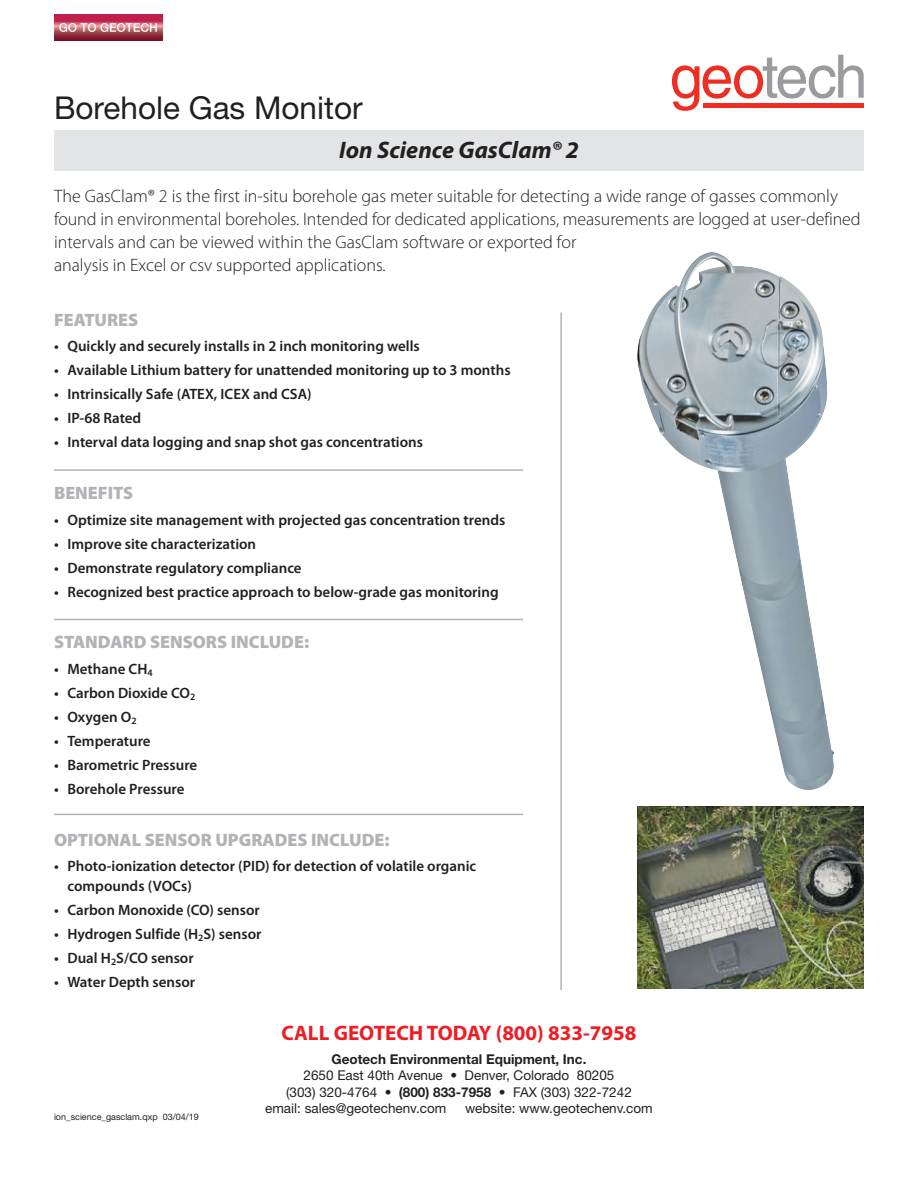
<style>
.page{position:relative;width:918px;height:1188px;background:#fff}
.page>*{position:absolute;margin:0;border:0;box-sizing:border-box;transform-origin:0 0}
.t1{font:31.5px "Helvetica Neue";color:#231f20}
.t2{font:italic 700 24px "Myriad Pro";color:#231f20}
.t3{font:700 21px "Myriad Pro";color:#ee1d23}
.t4{font:300 18px/23.1px "Myriad Pro";color:#231f20}
.t5{font:900 18px "Myriad Pro";color:#b2b3b7}
.t6{font:600 15px/19.5px "Myriad Pro";color:#231f20}
.t7{font:13.5px "Helvetica Neue";color:#231f20}
.t8{font:700 13.5px "Helvetica Neue";color:#231f20}
.t9{font:9px "Helvetica Neue";color:#231f20}
.s1{font-weight:700}
</style>
<div class="page">
<svg style="left:672px;top:55px;width:192px;height:56px"></svg>
<div style="left:703px;top:103px;width:161px;height:5px;background:#ee2e22"></div>
<div style="left:54px;top:130px;width:810px;height:41px;background:#e3e4e6"></div>
<svg style="left:54px;top:14px;width:108px;height:27px;background:#a52844"></svg>
<svg style="left:59px;top:23px;width:98px;height:9px"></svg>
<hr style="left:560px;top:312px;width:2px;height:678px;background:#b2b3b7">
<img style="left:637px;top:807px;width:227px;height:182px">
<hr style="left:54px;top:469px;width:469px;height:2px;background:#b2b3b7">
<hr style="left:54px;top:619px;width:469px;height:1px;background:#b2b3b7">
<hr style="left:54px;top:814px;width:469px;height:1px;background:#b2b3b7">
<img style="left:637px;top:252px;width:197px;height:538px">
<p class="t1" style="left:54px;top:96px;width:310px">Borehole Gas Monitor</p>
<p class="t2" style="left:339px;top:135px;width:241px">Ion Science GasClam® 2</p>
<p class="t4" style="left:54px;top:186px;width:808px">The GasClam® 2 is the first in-situ borehole gas meter suitable for detecting a wide range of gasses commonly found in environmental boreholes. Intended for dedicated applications, measurements are logged at user-defined intervals and can be viewed within the GasClam software or exported for<br>analysis in Excel or csv supported applications.</p>
<p class="t5" style="left:54px;top:309px;width:86px">FEATURES</p>
<p class="t6" style="left:54px;top:338px;width:367px">• Quickly and securely installs in 2 inch monitoring wells</p>
<p class="t6" style="left:54px;top:362px;width:458px">• Available Lithium battery for unattended monitoring up to 3 months</p>
<p class="t6" style="left:54px;top:386px;width:259px">• Intrinsically Safe (ATEX, ICEX and CSA)</p>
<p class="t6" style="left:54px;top:410px;width:89px">• IP-68 Rated</p>
<p class="t6" style="left:54px;top:434px;width:371px">• Interval data logging and snap shot gas concentrations</p>
<p class="t5" style="left:54px;top:482px;width:81px">BENEFITS</p>
<p class="t6" style="left:54px;top:511px;width:453px">• Optimize site management with projected gas concentration trends</p>
<p class="t6" style="left:54px;top:535px;width:204px">• Improve site characterization</p>
<p class="t6" style="left:54px;top:559px;width:249px">• Demonstrate regulatory compliance</p>
<p class="t6" style="left:54px;top:583px;width:446px">• Recognized best practice approach to below-grade gas monitoring</p>
<p class="t5" style="left:54px;top:632px;width:257px">STANDARD SENSORS INCLUDE:</p>
<p class="t6" style="left:54px;top:660px;width:100px">• Methane CH<sub>4</sub></p>
<p class="t6" style="left:54px;top:684px;width:143px">• Carbon Dioxide CO<sub>2</sub></p>
<p class="t6" style="left:54px;top:708px;width:84px">• Oxygen O<sub>2</sub></p>
<p class="t6" style="left:54px;top:732px;width:98px">• Temperature</p>
<p class="t6" style="left:54px;top:756px;width:145px">• Barometric Pressure</p>
<p class="t6" style="left:54px;top:780px;width:132px">• Borehole Pressure</p>
<p class="t5" style="left:54px;top:829px;width:337px">OPTIONAL SENSOR UPGRADES INCLUDE:</p>
<p class="t6" style="left:68px;top:858px;width:410px;text-indent:-14px">• Photo-ionization detector (PID) for detection of volatile organic compounds (VOCs)</p>
<p class="t6" style="left:54px;top:901px;width:207px">• Carbon Monoxide (CO) sensor</p>
<p class="t6" style="left:54px;top:925px;width:209px">• Hydrogen Sulfide (H<sub>2</sub>S) sensor</p>
<p class="t6" style="left:54px;top:949px;width:141px">• Dual H<sub>2</sub>S/CO sensor</p>
<p class="t6" style="left:54px;top:973px;width:143px">• Water Depth sensor</p>
<p class="t9" style="left:54px;top:1114px;width:146px">ion_science_gasclam.qxp 03/04/19</p>
<p class="t3" style="left:282px;top:1020px;width:356px">CALL GEOTECH TODAY (800) 833-7958</p>
<p class="t8" style="left:332px;top:1055px;width:256px">Geotech Environmental Equipment, Inc.</p>
<p class="t7" style="left:304px;top:1071px;width:312px">2650 East 40th Avenue • Denver, Colorado 80205</p>
<p class="t7" style="left:286px;top:1087px;width:347px">(303) 320-4764 • <span class="s1">(800) 833-7958</span> • FAX (303) 322-7242</p>
<p class="t7" style="left:265px;top:1103px;width:183px">email: sales@geotechenv.com</p>
<p class="t7" style="left:465px;top:1103px;width:189px">website: www.geotechenv.com</p>
</div>
